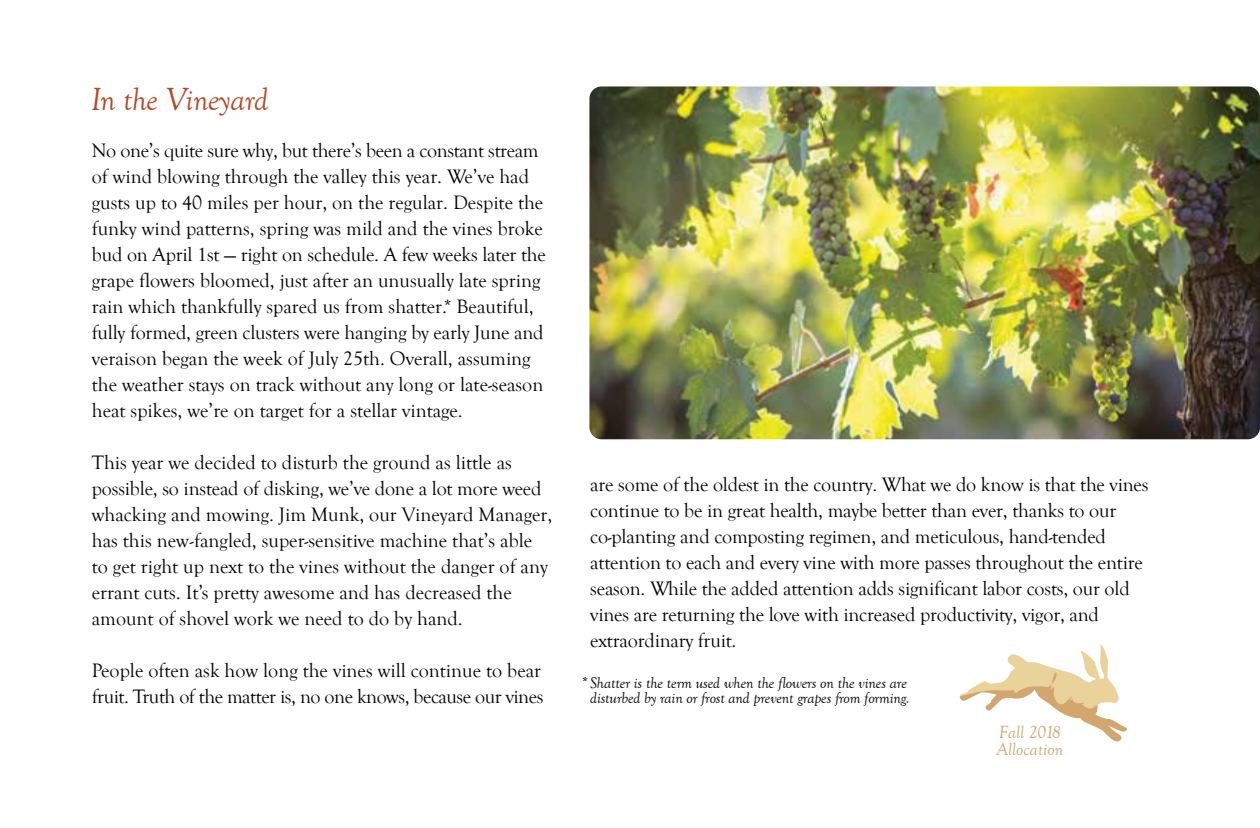
<style>
.page{position:relative;width:1260px;height:828px;background:#fff}
.page>*{position:absolute;margin:0;border:0;box-sizing:border-box;transform-origin:0 0}
.t1{font:italic 33px "Goudy Old Style T";letter-spacing:-.01em;color:#b64726}
.t2{font:20px/26px "Goudy Old Style T";color:#000}
.t3{font:20px/26px "Goudy Old Style T";letter-spacing:-.025em;color:#000}
.t4{font:italic 18.2px/16.2px "Goudy Old Style T";color:#d2a66f}
.t5{font:italic 16px/15px "Goudy Old Style T";letter-spacing:-.01em;color:#000;text-align:right}
</style>
<div class="page">
<svg style="left:959px;top:644px;width:169px;height:98px"></svg>
<img style="left:589px;top:86px;width:671px;height:353px">
<h1 class="t1" style="left:91px;top:81px;width:179px">In the Vineyard</h1>
<p class="t2" style="left:92px;top:137px;width:456px">No one’s quite sure why, but there’s been a constant stream of wind blowing through the valley this year. We’ve had gusts up to 40 miles per hour, on the regular. Despite the funky wind patterns, spring was mild and the vines broke bud on April 1st — right on schedule. A few weeks later the grape flowers bloomed, just after an unusually late spring rain which thankfully spared us from shatter.* Beautiful, fully formed, green clusters were hanging by early June and veraison began the week of July 25th. Overall, assuming the weather stays on track without any long or late-season heat spikes, we’re on target for a stellar vintage.</p>
<p class="t2" style="left:92px;top:449px;width:462px">This year we decided to disturb the ground as little as possible, so instead of disking, we’ve done a lot more weed whacking and mowing. Jim Munk, our Vineyard Manager, has this new-fangled, super-sensitive machine that’s able to get right up next to the vines without the danger of any errant cuts. It’s pretty awesome and has decreased the amount of shovel work we need to do by hand.</p>
<p class="t3" style="left:92px;top:657px;width:453px">People often ask how long the vines will continue to bear fruit. Truth of the matter is, no one knows, because our vines</p>
<p class="t2" style="left:590px;top:472px;width:560px">are some of the oldest in the country. What we do know is that the vines continue to be in great health, maybe better than ever, thanks to our co-planting and composting regimen, and meticulous, hand-tended attention to each and every vine with more passes throughout the entire season. While the added attention adds significant labor costs, our old vines are returning the love with increased productivity, vigor, and extraordinary fruit.</p>
<p class="t5" style="left:580px;top:675px;width:331px">*Shatter is the term used when the flowers on the vines are disturbed by rain or frost and prevent grapes from forming.</p>
<p class="t4" style="left:997px;top:725px;width:68px">Fall 2018<br>Allocation</p>
</div>
